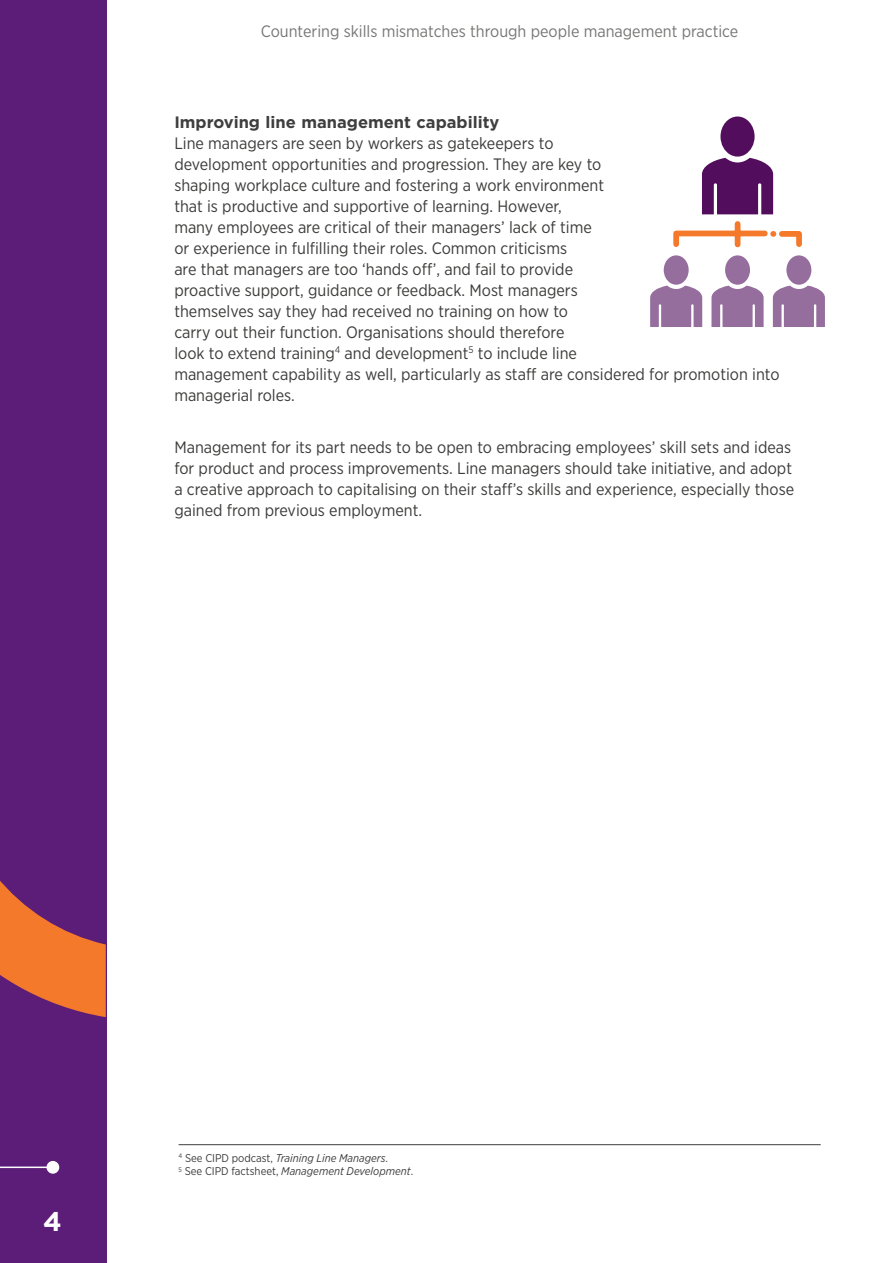
<style>
.page{position:relative;width:893px;height:1263px;background:#fff}
.page>*{position:absolute;margin:0;border:0;box-sizing:border-box;transform-origin:0 0}
.t1{font:700 27px "Gotham";color:#fff}
.B_body{font:16.5px/21px "Gotham Narrow";color:#3c3c3b}
.t2{font:16.5px "Gotham Narrow";color:#777776}
.Subhead_1{font:700 16.5px "Gotham";color:#3e3e3f}
.t3{font:italic 11.25px "Gotham Narrow";color:#3e3e3f}
.s1{font-style:normal}
</style>
<div class="page">
<div style="left:0;top:0;width:106px;height:1263px;background:#5c1d78"></div>
<hr style="left:0;top:1166px;width:53px;height:2px;background:#fff">
<div style="left:47px;top:1161px;width:12px;height:13px;background:#fff;border-radius:50%"></div>
<svg style="left:0;top:881px;width:106px;height:136px"></svg>
<svg style="left:650px;top:116px;width:175px;height:211px"></svg>
<hr style="left:179px;top:1144px;width:642px;height:1px;background:#3e3e3f">
<p class="t2" style="left:261px;top:21px;width:479px">Countering skills mismatches through people management practice</p>
<h1 class="Subhead_1" style="left:174px;top:111px;width:327px">Improving line management capability</h1>
<p class="B_body" style="left:174px;top:132px;width:607px">Line managers are seen by workers as gatekeepers to<br>development opportunities and progression. They are key to<br>shaping workplace culture and fostering a work environment<br>that is productive and supportive of learning. However,<br>many employees are critical of their managers’ lack of time<br>or experience in fulfilling their roles. Common criticisms<br>are that managers are too ‘hands off’, and fail to provide<br>proactive support, guidance or feedback. Most managers<br>themselves say they had received no training on how to<br>carry out their function. Organisations should therefore<br>look to extend training<sup>4</sup> and development<sup>5</sup> to include line<br>management capability as well, particularly as staff are considered for promotion into managerial roles.</p>
<p class="B_body" style="left:174px;top:436px;width:621px">Management for its part needs to be open to embracing employees’ skill sets and ideas for product and process improvements. Line managers should take initiative, and adopt a creative approach to capitalising on their staff’s skills and experience, especially those gained from previous employment.</p>
<h1 class="t1" style="left:43px;top:1204px;width:20px">4</h1>
<p class="t3" style="left:179px;top:1151px;width:211px"><sup>4</sup> <span class="s1">See CIPD podcast,</span> Training Line Managers<span class="s1">.</span></p>
<p class="t3" style="left:179px;top:1164px;width:236px"><sup>5</sup> <span class="s1">See CIPD factsheet,</span> Management Development<span class="s1">.</span></p>
</div>
